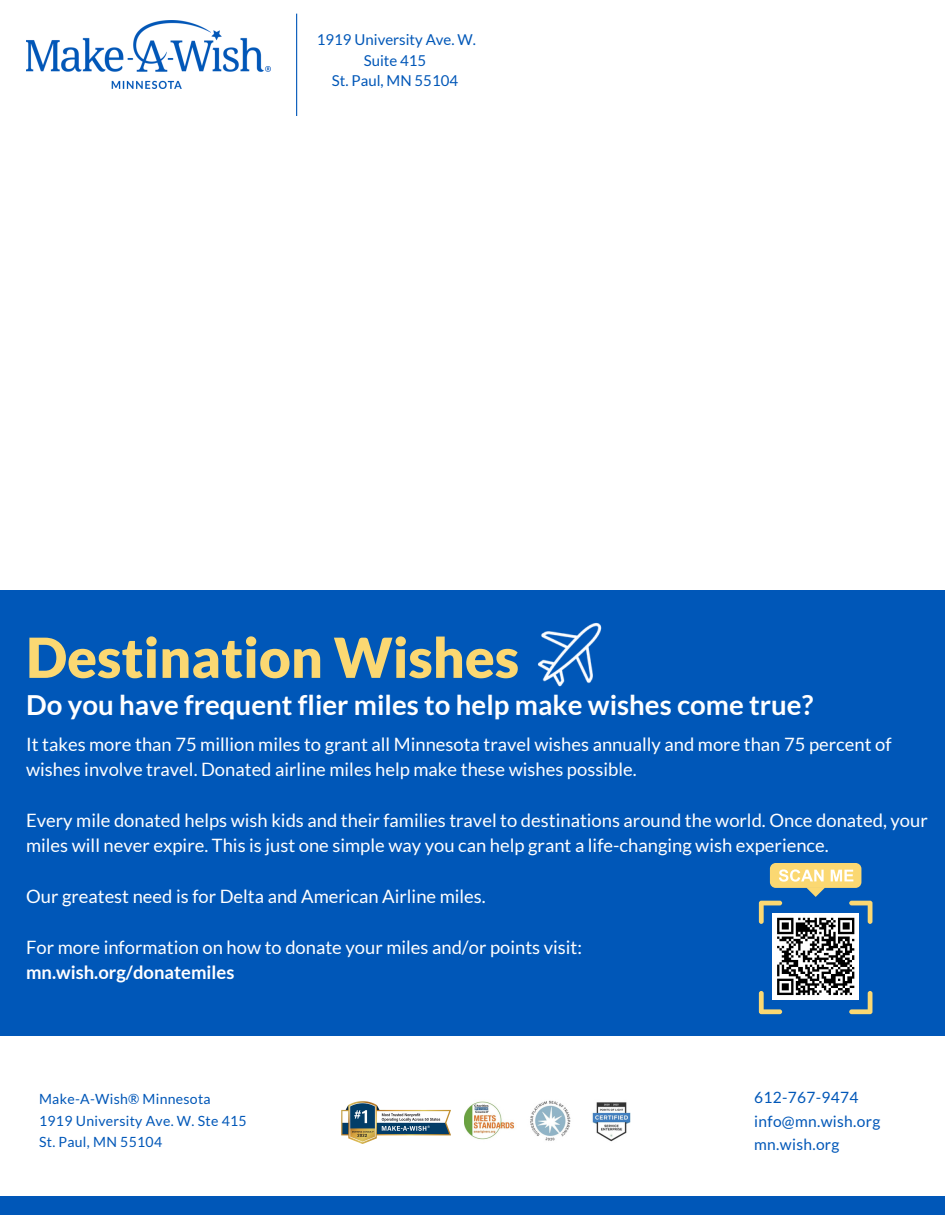
<style>
.page{position:relative;width:945px;height:1215px;background:#fff}
.page>*{position:absolute;margin:0;border:0;box-sizing:border-box;transform-origin:0 0}
.t1{font:900 55.2px "Lato";color:#fbd872}
.t2{font:700 27.6px "Lato";color:#fff}
.t3{font:18.45px/25.3px "Lato";color:#fff}
.t4{font:700 18.45px "Lato";color:#fff}
.t5{font:15.6px "Lato";letter-spacing:.02em;color:#0057b8}
.t6{font:15px "Lato";color:#0057b8}
.t7{font:14.1px "Lato";letter-spacing:.02em;color:#0057b8}
</style>
<div class="page">
<div style="left:0;top:590px;width:945px;height:446px;background:#0057b8"></div>
<img style="left:26px;top:21px;width:244px;height:67px">
<img style="left:342px;top:1101px;width:109px;height:43px">
<img style="left:537px;top:622px;width:65px;height:65px">
<div style="left:770px;top:863px;width:91px;height:25px;background:#fbd872;border-radius:6px"></div>
<svg style="left:759px;top:869px;width:113px;height:145px"></svg>
<hr style="left:296px;top:14px;width:1px;height:102px;background:#0057b8">
<img style="left:464px;top:1100px;width:167px;height:42px">
<div style="left:0;top:1196px;width:945px;height:19px;background:#0057b8"></div>
<p class="t6" style="left:317px;top:31px;width:161px">1919 University Ave. W.</p>
<p class="t6" style="left:364px;top:51px;width:64px">Suite 415</p>
<p class="t6" style="left:332px;top:71px;width:128px">St. Paul, MN 55104</p>
<p class="t1" style="left:26px;top:623px;width:495px">Destination Wishes</p>
<p class="t2" style="left:26px;top:688px;width:789px">Do you have frequent flier miles to help make wishes come true?</p>
<p class="t3" style="left:26px;top:731px;width:867px">It takes more than 75 million miles to grant all Minnesota travel wishes annually and more than 75 percent of wishes involve travel. Donated airline miles help make these wishes possible.</p>
<p class="t3" style="left:26px;top:807px;width:903px">Every mile donated helps wish kids and their families travel to destinations around the world. Once donated, your miles will never expire. This is just one simple way you can help grant a life-changing wish experience.</p>
<p class="t3" style="left:26px;top:883px;width:461px">Our greatest need is for Delta and American Airline miles.</p>
<p class="t3" style="left:26px;top:934px;width:558px">For more information on how to donate your miles and/or points visit:</p>
<p class="t4" style="left:26px;top:961px;width:210px">mn.wish.org/donatemiles</p>
<p class="t7" style="left:39px;top:1090px;width:173px">Make-A-Wish® Minnesota</p>
<p class="t7" style="left:39px;top:1112px;width:209px">1919 University Ave. W. Ste 415</p>
<p class="t7" style="left:39px;top:1133px;width:125px">St. Paul, MN 55104</p>
<p class="t5" style="left:754px;top:1088px;width:106px">612-767-9474</p>
<p class="t5" style="left:754px;top:1111px;width:128px">info@mn.wish.org</p>
<p class="t5" style="left:754px;top:1135px;width:87px">mn.wish.org</p>
</div>
